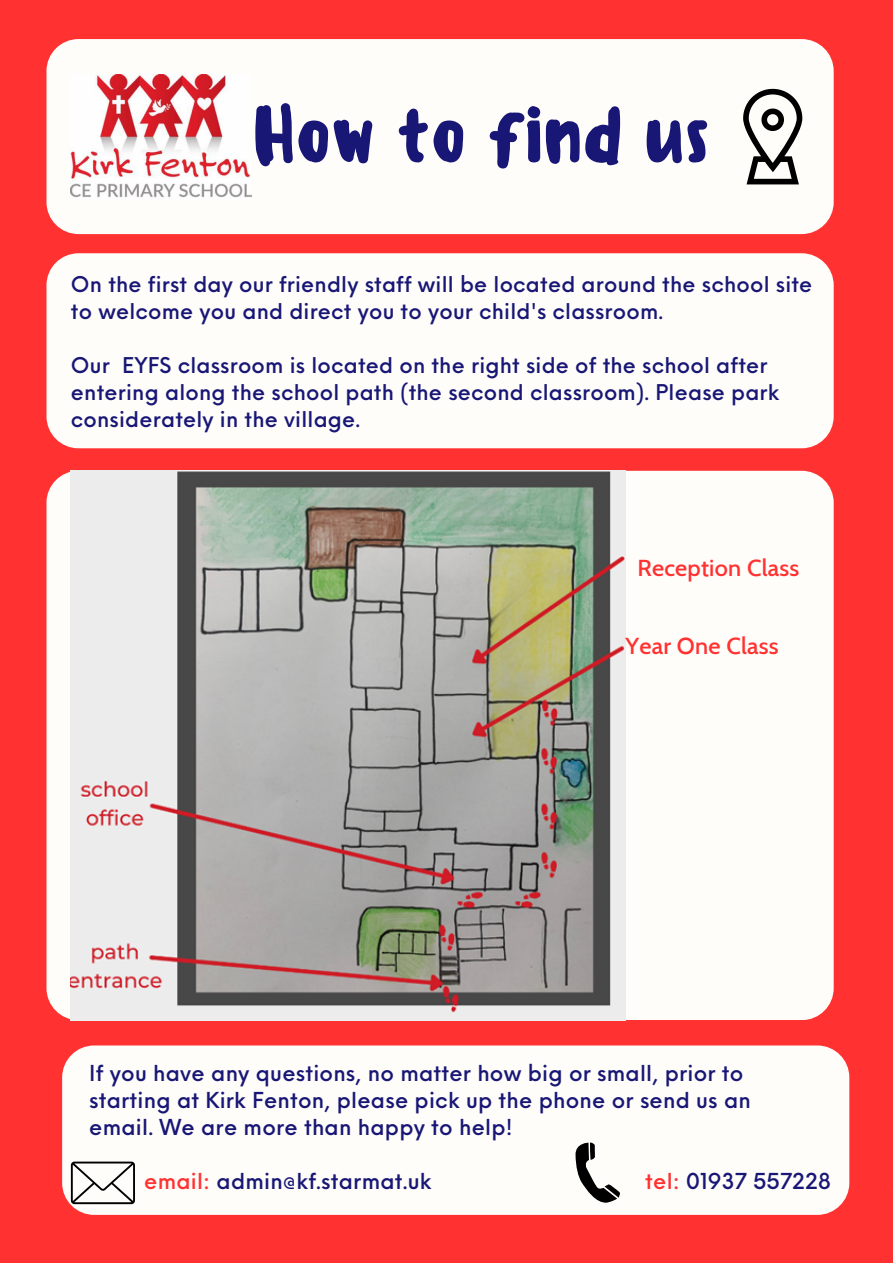
<style>
.page{position:relative;width:893px;height:1264px;background:#fff}
.page>*{position:absolute;margin:0;border:0;box-sizing:border-box;transform-origin:0 0}
.t1{font:500 75.75px "Sensei";letter-spacing:-.025em;color:#181775}
.t2{font:500 23.55px "Cabin";letter-spacing:.01em;color:#ff3131}
.t3{font:500 21.45px "Neue Einstellung";letter-spacing:.01em;color:#181775}
.t4{font:500 21.15px "Neue Einstellung";letter-spacing:.01em;color:#181775}
.s1{color:#ff3131}
</style>
<div class="page">
<div style="left:0;top:0;width:892px;height:1262px;background:#ff3131"></div>
<div style="left:46px;top:39px;width:787px;height:195px;background:#fffdfa;border-radius:32px"></div>
<img style="left:71px;top:74px;width:181px;height:124px">
<div style="left:46px;top:253px;width:787px;height:195px;background:#fffdfa;border-radius:32px"></div>
<div style="left:62px;top:1045px;width:787px;height:169px;background:#fffdfa;border-radius:32px"></div>
<svg style="left:892px;top:1173px;width:1px;height:61px"></svg>
<svg style="left:575px;top:1142px;width:45px;height:61px"></svg>
<svg style="left:71px;top:1161px;width:64px;height:43px"></svg>
<div style="left:46px;top:471px;width:787px;height:549px;background:#fffdfa;border-radius:32px"></div>
<img style="left:71px;top:471px;width:554px;height:549px">
<svg style="left:743px;top:89px;width:59px;height:95px"></svg>
<p class="t1" style="left:251px;top:90px;width:461px">How to find us</p>
<p class="t4" style="left:71px;top:266px;width:743px">On the first day our friendly staff will be located around the school site</p>
<p class="t4" style="left:71px;top:292px;width:594px">to welcome you and direct you to your child's classroom.</p>
<p class="t4" style="left:71px;top:346px;width:698px">Our EYFS classroom is located on the right side of the school after</p>
<p class="t4" style="left:71px;top:373px;width:710px">entering along the school path (the second classroom). Please park</p>
<p class="t4" style="left:71px;top:400px;width:291px">considerately in the village.</p>
<p class="t2" style="left:637px;top:553px;width:163px">Reception Class</p>
<p class="t2" style="left:625px;top:631px;width:154px">Year One Class</p>
<p class="t3" style="left:89px;top:1053px;width:655px">If you have any questions, no matter how big or small, prior to</p>
<p class="t3" style="left:89px;top:1080px;width:663px">starting at Kirk Fenton, please pick up the phone or send us an</p>
<p class="t3" style="left:89px;top:1107px;width:425px">email. We are more than happy to help!</p>
<p class="t3" style="left:144px;top:1161px;width:289px"><span class="s1">email:</span> admin@kf.starmat.uk</p>
<p class="t3" style="left:645px;top:1161px;width:187px"><span class="s1">tel:</span> 01937 557228</p>
</div>
